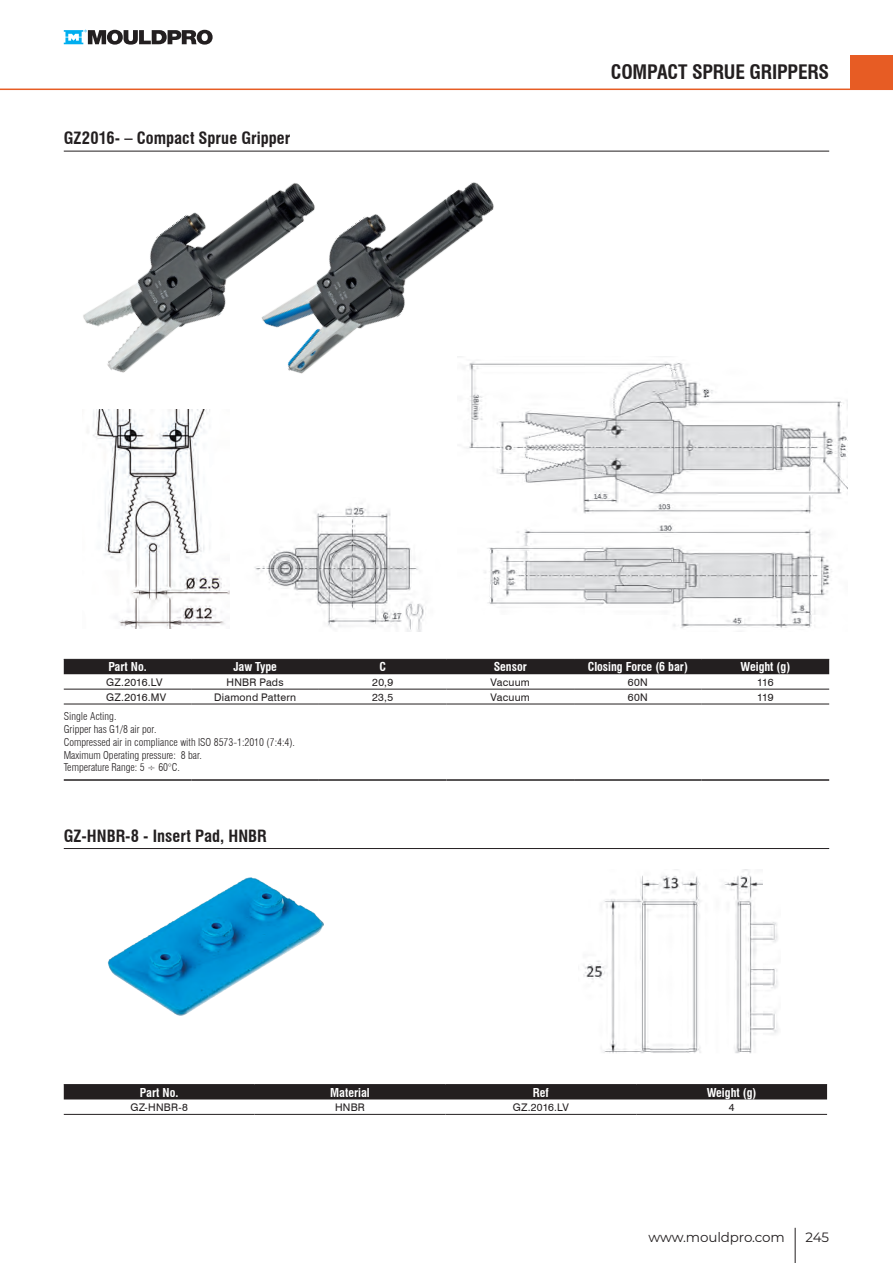
<style>
.page{position:relative;width:893px;height:1263px;background:#fff}
.page>*{position:absolute;margin:0;border:0;box-sizing:border-box;transform-origin:0 0}
.t1{font:700 condensed 19.5px "Swiss 721 BT";letter-spacing:-.01em;color:#231f20}
.t2{font:700 condensed 16.5px "Swiss 721 BT";color:#231f20}
.t3{font:13.5px "Montserrat";letter-spacing:-.01em;color:#231f20}
.t4{font:700 condensed 12px "Swiss 721 BT";color:#fff}
.t5{font:300 condensed 10.5px/12.8px "Swiss 721 BT";color:#231f20}
.t6{font:10.5px "Swiss 721 BT";letter-spacing:.02em;color:#231f20}
</style>
<div class="page">
<svg style="left:64px;top:30px;width:149px;height:15px"></svg>
<div style="left:850px;top:55px;width:43px;height:34px;background:#e75c24"></div>
<hr style="left:0;top:89px;width:893px;height:1px;background:#e75c24">
<hr style="left:795px;top:1228px;width:1px;height:35px;background:#231f20">
<img style="left:583px;top:869px;width:195px;height:185px">
<div style="left:64px;top:660px;width:765px;height:14px;background:#231f20"></div>
<hr style="left:64px;top:659px;width:127px;height:1px;background:#231f20">
<hr style="left:191px;top:659px;width:128px;height:1px;background:#231f20">
<hr style="left:319px;top:659px;width:127px;height:1px;background:#231f20">
<hr style="left:446px;top:659px;width:128px;height:1px;background:#231f20">
<hr style="left:574px;top:659px;width:128px;height:1px;background:#231f20">
<hr style="left:702px;top:659px;width:127px;height:1px;background:#231f20">
<hr style="left:64px;top:779px;width:127px;height:2px;background:#231f20">
<hr style="left:191px;top:779px;width:128px;height:2px;background:#231f20">
<hr style="left:319px;top:779px;width:127px;height:2px;background:#231f20">
<hr style="left:446px;top:779px;width:128px;height:2px;background:#231f20">
<hr style="left:574px;top:779px;width:128px;height:2px;background:#231f20">
<hr style="left:702px;top:779px;width:127px;height:2px;background:#231f20">
<hr style="left:64px;top:689px;width:127px;height:1px;background:#231f20">
<hr style="left:191px;top:689px;width:128px;height:1px;background:#231f20">
<hr style="left:319px;top:689px;width:127px;height:1px;background:#231f20">
<hr style="left:446px;top:689px;width:128px;height:1px;background:#231f20">
<hr style="left:574px;top:689px;width:128px;height:1px;background:#231f20">
<hr style="left:702px;top:689px;width:127px;height:1px;background:#231f20">
<hr style="left:64px;top:704px;width:127px;height:1px;background:#231f20">
<hr style="left:191px;top:704px;width:128px;height:1px;background:#231f20">
<hr style="left:319px;top:704px;width:127px;height:1px;background:#231f20">
<hr style="left:446px;top:704px;width:128px;height:1px;background:#231f20">
<hr style="left:574px;top:704px;width:128px;height:1px;background:#231f20">
<hr style="left:702px;top:704px;width:127px;height:1px;background:#231f20">
<div style="left:64px;top:1085px;width:763px;height:14px;background:#231f20"></div>
<hr style="left:64px;top:1084px;width:191px;height:1px;background:#231f20">
<hr style="left:255px;top:1084px;width:190px;height:1px;background:#231f20">
<hr style="left:445px;top:1084px;width:191px;height:1px;background:#231f20">
<hr style="left:636px;top:1084px;width:191px;height:1px;background:#231f20">
<hr style="left:64px;top:1114px;width:191px;height:1px;background:#231f20">
<hr style="left:255px;top:1114px;width:190px;height:1px;background:#231f20">
<hr style="left:445px;top:1114px;width:191px;height:1px;background:#231f20">
<hr style="left:636px;top:1114px;width:191px;height:1px;background:#231f20">
<hr style="left:64px;top:151px;width:765px;height:1px;background:#231f20">
<hr style="left:64px;top:848px;width:765px;height:1px;background:#231f20">
<img style="left:107px;top:878px;width:216px;height:138px">
<img style="left:254px;top:503px;width:170px;height:128px">
<img style="left:466px;top:362px;width:382px;height:266px">
<img style="left:93px;top:410px;width:137px;height:218px">
<img style="left:64px;top:150px;width:178px;height:223px">
<img style="left:242px;top:150px;width:272px;height:238px">
<h2 class="t2" style="left:64px;top:128px;width:228px">GZ2016- – Compact Sprue Gripper</h2>
<h1 class="t1" style="left:611px;top:60px;width:220px">COMPACT SPRUE GRIPPERS</h1>
<p class="t4" style="left:108px;top:660px;width:40px">Part No.</p>
<p class="t4" style="left:233px;top:660px;width:45px">Jaw Type</p>
<p class="t4" style="left:379px;top:660px;width:8px">C</p>
<p class="t4" style="left:494px;top:660px;width:35px">Sensor</p>
<p class="t4" style="left:588px;top:660px;width:102px">Closing Force (6 bar)</p>
<p class="t4" style="left:740px;top:660px;width:51px">Weight (g)</p>
<p class="t6" style="left:106px;top:675px;width:58px">GZ.2016.LV</p>
<p class="t6" style="left:227px;top:675px;width:58px">HNBR Pads</p>
<p class="t6" style="left:372px;top:675px;width:22px">20,9</p>
<p class="t6" style="left:491px;top:675px;width:41px">Vacuum</p>
<p class="t6" style="left:628px;top:675px;width:21px">60N</p>
<p class="t6" style="left:757px;top:675px;width:18px">116</p>
<p class="t6" style="left:106px;top:690px;width:61px">GZ.2016.MV</p>
<p class="t6" style="left:214px;top:690px;width:83px">Diamond Pattern</p>
<p class="t6" style="left:372px;top:690px;width:22px">23,5</p>
<p class="t6" style="left:491px;top:690px;width:41px">Vacuum</p>
<p class="t6" style="left:628px;top:690px;width:21px">60N</p>
<p class="t6" style="left:757px;top:690px;width:18px">119</p>
<p class="t5" style="left:64px;top:710px;width:233px">Single Acting.<br>Gripper has G1/8 air por.<br>Compressed air in compliance with ISO 8573-1:2010 (7:4:4).<br>Maximum Operating pressure: 8 bar.<br>Temperature Range: 5 ÷ 60°C.</p>
<h2 class="t2" style="left:64px;top:826px;width:204px">GZ-HNBR-8 - Insert Pad, HNBR</h2>
<p class="t4" style="left:140px;top:1085px;width:40px">Part No.</p>
<p class="t4" style="left:330px;top:1085px;width:41px">Material</p>
<p class="t4" style="left:533px;top:1085px;width:18px">Ref</p>
<p class="t4" style="left:707px;top:1085px;width:51px">Weight (g)</p>
<p class="t6" style="left:130px;top:1101px;width:59px">GZ-HNBR-8</p>
<p class="t6" style="left:335px;top:1101px;width:31px">HNBR</p>
<p class="t6" style="left:513px;top:1101px;width:58px">GZ.2016.LV</p>
<p class="t6" style="left:729px;top:1101px;width:7px">4</p>
<p class="t3" style="left:649px;top:1228px;width:138px">www.mouldpro.com</p>
<p class="t3" style="left:806px;top:1228px;width:25px">245</p>
</div>
